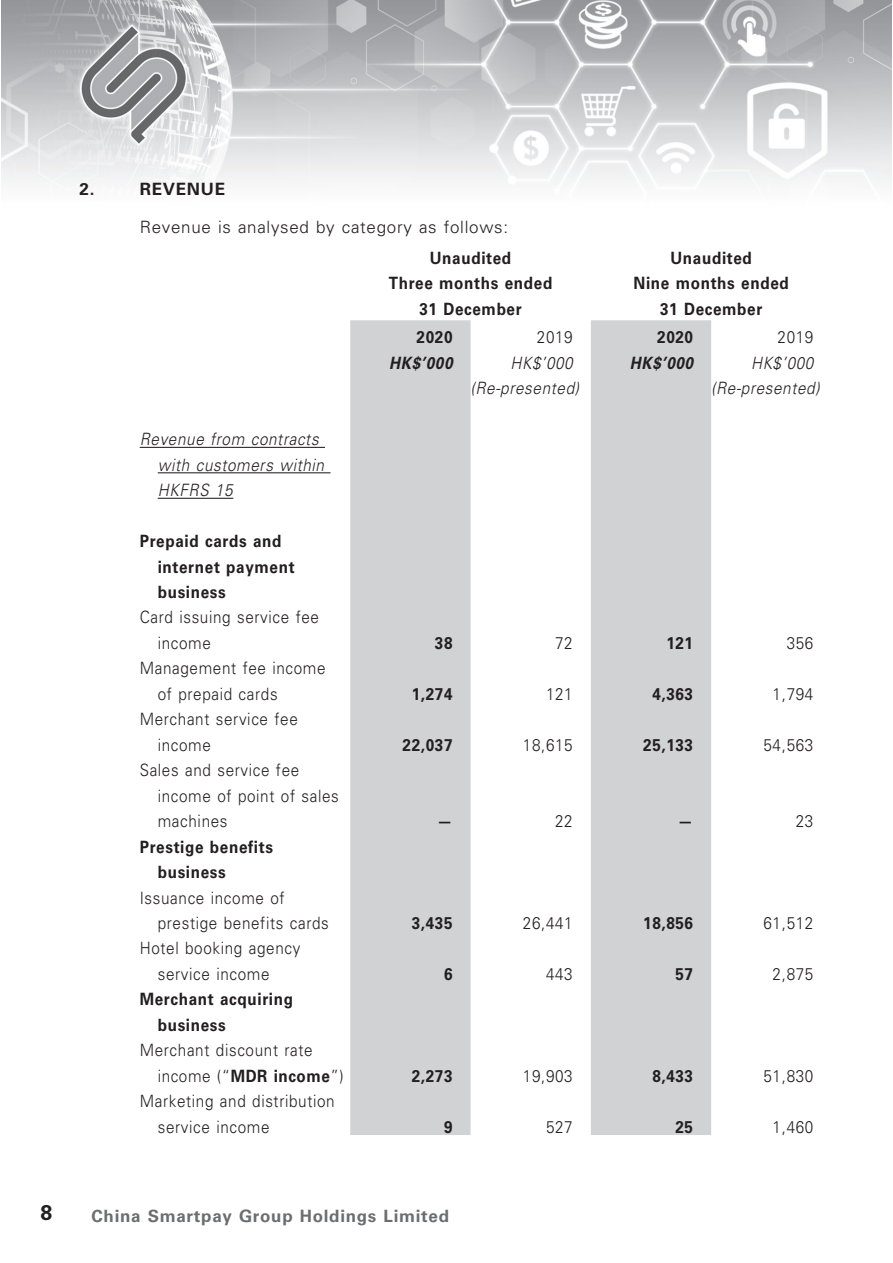
<style>
.page{position:relative;width:893px;height:1263px;background:#fff}
.page>*{position:absolute;margin:0;border:0;box-sizing:border-box;transform-origin:0 0}
.t1{font:700 21.15px "Univers LT Std";color:#231f20}
.t2{font:300 16.95px/25.5px "Univers";letter-spacing:.04em;color:#231f20;scale:.9 1}
.t3{font:700 16.95px/25.5px "Univers";letter-spacing:.04em;color:#231f20;scale:.9 1}
.t4{font:italic 300 16.95px/25.5px "Univers";letter-spacing:.04em;color:#231f20;scale:.9 1}
.t5{font:300 16.95px "Univers";letter-spacing:.04em;color:#231f20}
.t6{font:700 16.95px "Univers";letter-spacing:.04em;color:#6c6d70}
.t7{font:italic 700 16.95px "Univers";letter-spacing:.04em;color:#231f20;scale:.9 1}
.t8{font:700 16.95px "Univers";letter-spacing:.04em;color:#231f20}
.s1{font-weight:700}
</style>
<div class="page">
<img style="left:1px;top:0;width:890px;height:499px">
<svg style="left:350px;top:320px;width:361px;height:815px;fill:#d1d2d4"></svg>
<hr style="left:140px;top:447px;width:185px;height:1px;background:#231f20">
<hr style="left:158px;top:472px;width:172px;height:1px;background:#231f20">
<hr style="left:158px;top:498px;width:75px;height:1px;background:#231f20">
<p class="t8" style="left:80px;top:183px;width:16px">2.</p>
<p class="t8" style="left:140px;top:183px;width:87px">REVENUE</p>
<p class="t5" style="left:140px;top:220px;width:370px">Revenue is analysed by category as follows:</p>
<p class="t3" style="left:430px;top:247px;width:92px">Unaudited</p>
<p class="t3" style="left:670px;top:247px;width:92px">Unaudited</p>
<p class="t3" style="left:389px;top:272px;width:183px;text-align:center">Three months ended<br>31 December</p>
<p class="t3" style="left:633px;top:272px;width:174px;text-align:center">Nine months ended<br>31 December</p>
<p class="t3" style="left:417px;top:326px;width:41px">2020</p>
<p class="t2" style="left:537px;top:326px;width:41px">2019</p>
<p class="t3" style="left:657px;top:326px;width:41px">2020</p>
<p class="t2" style="left:777px;top:326px;width:41px">2019</p>
<p class="t7" style="left:389px;top:357px;width:72px">HK$’000</p>
<p class="t4" style="left:510px;top:352px;width:71px">HK$’000</p>
<p class="t7" style="left:630px;top:357px;width:72px">HK$’000</p>
<p class="t4" style="left:751px;top:352px;width:71px">HK$’000</p>
<p class="t4" style="left:470px;top:377px;width:122px">(Re-presented)</p>
<p class="t4" style="left:711px;top:377px;width:122px">(Re-presented)</p>
<p class="t4" style="left:158px;top:428px;width:186px;text-indent:-18px">Revenue from contracts with customers within<br>HKFRS 15</p>
<p class="t3" style="left:158px;top:530px;width:154px;text-indent:-18px">Prepaid cards and internet payment business</p>
<p class="t2" style="left:158px;top:606px;width:181px;text-indent:-18px">Card issuing service fee income</p>
<p class="t3" style="left:435px;top:632px;width:21px">38</p>
<p class="t2" style="left:555px;top:632px;width:21px">72</p>
<p class="t3" style="left:666px;top:632px;width:31px">121</p>
<p class="t2" style="left:787px;top:632px;width:31px">356</p>
<p class="t2" style="left:158px;top:657px;width:188px;text-indent:-18px">Management fee income of prepaid cards</p>
<p class="t2" style="left:158px;top:708px;width:157px;text-indent:-18px">Merchant service fee income</p>
<p class="t2" style="left:158px;top:759px;width:203px;text-indent:-18px">Sales and service fee income of point of sales machines</p>
<p class="t3" style="left:158px;top:835px;width:130px;text-indent:-18px">Prestige benefits business</p>
<p class="t2" style="left:158px;top:886px;width:192px;text-indent:-18px">Issuance income of prestige benefits cards</p>
<p class="t2" style="left:158px;top:937px;width:160px;text-indent:-18px">Hotel booking agency service income</p>
<p class="t3" style="left:158px;top:988px;width:152px;text-indent:-18px">Merchant acquiring business</p>
<p class="t2" style="left:158px;top:1039px;width:208px;text-indent:-18px">Merchant discount rate income (“<span class="s1">MDR income</span>”)</p>
<p class="t2" style="left:158px;top:1090px;width:198px;text-indent:-18px">Marketing and distribution service income</p>
<p class="t3" style="left:412px;top:683px;width:47px">1,274</p>
<p class="t2" style="left:546px;top:683px;width:31px">121</p>
<p class="t3" style="left:652px;top:683px;width:47px">4,363</p>
<p class="t2" style="left:773px;top:683px;width:47px">1,794</p>
<p class="t3" style="left:403px;top:734px;width:57px">22,037</p>
<p class="t2" style="left:523px;top:734px;width:57px">18,615</p>
<p class="t3" style="left:643px;top:734px;width:57px">25,133</p>
<p class="t2" style="left:763px;top:734px;width:57px">54,563</p>
<p class="t3" style="left:437px;top:810px;width:18px">—</p>
<p class="t2" style="left:555px;top:810px;width:21px">22</p>
<p class="t3" style="left:678px;top:810px;width:18px">—</p>
<p class="t2" style="left:796px;top:810px;width:21px">23</p>
<p class="t3" style="left:412px;top:912px;width:47px">3,435</p>
<p class="t2" style="left:523px;top:912px;width:57px">26,441</p>
<p class="t3" style="left:643px;top:912px;width:57px">18,856</p>
<p class="t2" style="left:763px;top:912px;width:57px">61,512</p>
<p class="t3" style="left:444px;top:963px;width:11px">6</p>
<p class="t2" style="left:546px;top:963px;width:31px">443</p>
<p class="t3" style="left:675px;top:963px;width:21px">57</p>
<p class="t2" style="left:773px;top:963px;width:47px">2,875</p>
<p class="t3" style="left:412px;top:1065px;width:47px">2,273</p>
<p class="t2" style="left:523px;top:1065px;width:57px">19,903</p>
<p class="t3" style="left:652px;top:1065px;width:47px">8,433</p>
<p class="t2" style="left:763px;top:1065px;width:57px">51,830</p>
<p class="t3" style="left:444px;top:1115px;width:11px">9</p>
<p class="t2" style="left:546px;top:1115px;width:31px">527</p>
<p class="t3" style="left:675px;top:1115px;width:21px">25</p>
<p class="t2" style="left:773px;top:1115px;width:47px">1,460</p>
<p class="t1" style="left:41px;top:1205px;width:13px">8</p>
<p class="t6" style="left:92px;top:1210px;width:359px">China Smartpay Group Holdings Limited</p>
</div>
